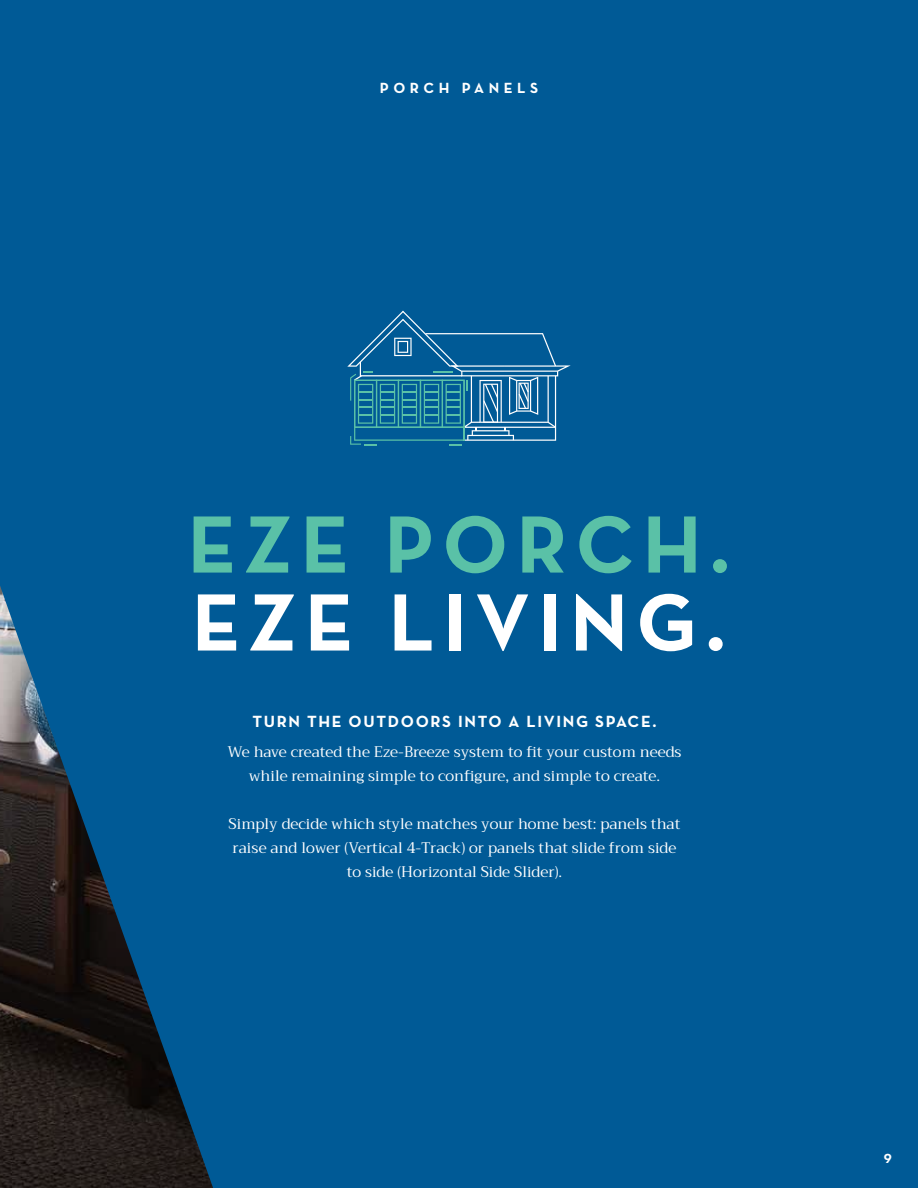
<style>
.page{position:relative;width:918px;height:1188px;background:#005a96}
.page>*{position:absolute;margin:0;border:0;box-sizing:border-box;transform-origin:0 0}
.t1{font:700 82.5px "Neutraface Text";letter-spacing:.1em;color:#fff}
.t2{font:700 82.5px "Neutraface Text";letter-spacing:.1em;color:#5ac1a7}
.t3{font:700 16.5px "Neutraface Text";letter-spacing:.1em;color:#fff}
.t4{font:15px/24px "Trirong";color:#fff;text-align:center}
.t5{font:700 15px "Neutraface Text";letter-spacing:.3em;color:#fff}
.t6{font:700 13.5px "Neutraface Text";color:#fff}
</style>
<div class="page">
<svg style="left:347px;top:311px;width:224px;height:134px;background:#1b6f9f"></svg>
<p class="t5" style="left:380px;top:78px;width:160px">PORCH PANELS</p>
<h1 class="t2" style="left:188px;top:491px;width:544px">EZE PORCH.</h1>
<h1 class="t1" style="left:192px;top:569px;width:535px">EZE LIVING.</h1>
<p class="t3" style="left:252px;top:710px;width:406px">TURN THE OUTDOORS INTO A LIVING SPACE.</p>
<p class="t4" style="left:227px;top:741px;width:456px">We have created the Eze-Breeze system to fit your custom needs while remaining simple to configure, and simple to create.</p>
<p class="t4" style="left:229px;top:813px;width:453px">Simply decide which style matches your home best: panels that raise and lower (Vertical 4-Track) or panels that slide from side to side (Horizontal Side Slider).</p>
<p class="t6" style="left:884px;top:1149px;width:10px">9</p>
</div>
